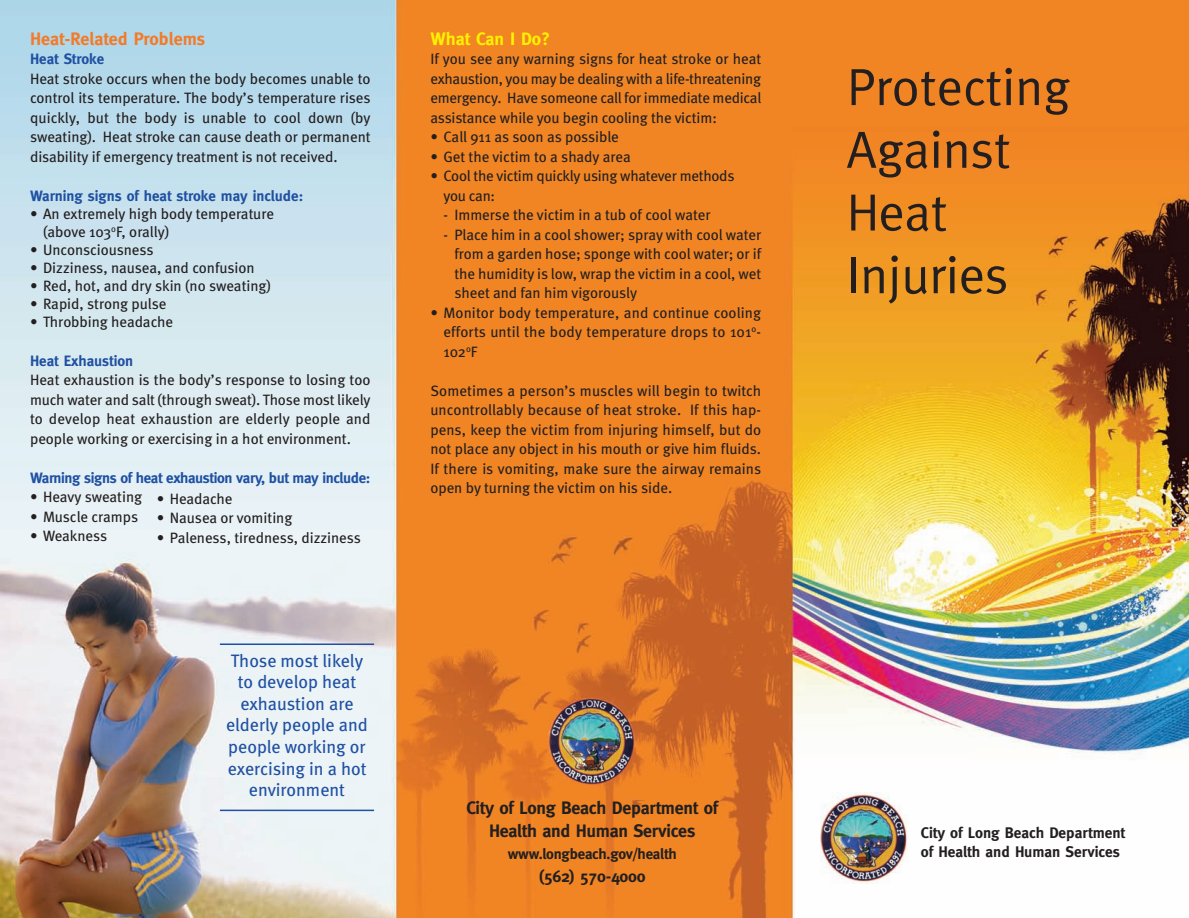
<style>
.page{position:relative;width:1189px;height:918px;background:#fff}
.page>*{position:absolute;margin:0;border:0;box-sizing:border-box;transform-origin:0 0}
.t1{font:52.2px/62.7px "Meta";color:#231f20}
.t2{font:18px/21.6px "Meta";color:#1f50a2;text-align:center}
.t3{font:700 18px/22.5px "Meta";letter-spacing:-.015em;color:#231f20;text-align:center}
.t4{font:700 18px "Meta";color:#f37a28}
.t5{font:700 18px "Meta";color:#fff101}
.t6{font:700 16.5px "Meta";letter-spacing:-.015em;color:#231f20}
.t7{font:700 15.3px/18.5px "Meta";color:#231f20}
.t8{font:15px/19.5px "Meta";color:#231f20;text-align:justify}
.t9{font:700 15px "Meta";letter-spacing:-.005em;color:#1f50a2}
.t10{font:700 15px "Meta";letter-spacing:-.025em;color:#1f50a2}
.t11{font:700 15px "Meta";letter-spacing:-.015em;color:#231f20}
</style>
<div class="page">
<img style="left:0;top:0;width:1188px;height:918px">
<img style="left:820px;top:793px;width:88px;height:91px">
<img style="left:549px;top:696px;width:86px;height:89px">
<hr style="left:220px;top:810px;width:154px;height:1px;background:#1f50a2">
<hr style="left:220px;top:644px;width:154px;height:1px;background:#1f50a2">
<p class="t4" style="left:30px;top:28px;width:177px">Heat-Related Problems</p>
<p class="t9" style="left:30px;top:51px;width:76px">Heat Stroke</p>
<p class="t8" style="left:30px;top:69px;width:342px">Heat stroke occurs when the body becomes unable to control its temperature. The body’s temperature rises quickly, but the body is unable to cool down (by sweating). Heat stroke can cause death or permanent disability if emergency treatment is not received.</p>
<p class="t9" style="left:30px;top:187px;width:275px">Warning signs of heat stroke may include:</p>
<p class="t8" style="left:43px;top:204px;width:232px;line-height:18px;text-indent:-13px">• An extremely high body temperature (above 103<sup>o</sup>F, orally)</p>
<p class="t8" style="left:30px;top:240px;width:125px">• Unconsciousness</p>
<p class="t8" style="left:30px;top:258px;width:226px">• Dizziness, nausea, and confusion</p>
<p class="t8" style="left:30px;top:276px;width:242px">• Red, hot, and dry skin (no sweating)</p>
<p class="t8" style="left:30px;top:294px;width:138px">• Rapid, strong pulse</p>
<p class="t8" style="left:30px;top:312px;width:144px">• Throbbing headache</p>
<p class="t9" style="left:30px;top:352px;width:105px">Heat Exhaustion</p>
<p class="t8" style="left:30px;top:370px;width:342px">Heat exhaustion is the body’s response to losing too much water and salt (through sweat). Those most likely to develop heat exhaustion are elderly people and people working or exercising in a hot environment.</p>
<p class="t10" style="left:30px;top:469px;width:342px">Warning signs of heat exhaustion vary, but may include:</p>
<p class="t8" style="left:30px;top:487px;width:113px">• Heavy sweating</p>
<p class="t8" style="left:30px;top:507px;width:110px">• Muscle cramps</p>
<p class="t8" style="left:30px;top:526px;width:79px">• Weakness</p>
<p class="t8" style="left:157px;top:489px;width:77px">• Headache</p>
<p class="t8" style="left:157px;top:508px;width:137px">• Nausea or vomiting</p>
<p class="t8" style="left:157px;top:528px;width:206px">• Paleness, tiredness, dizziness</p>
<p class="t2" style="left:226px;top:649px;width:143px">Those most likely to develop heat exhaustion are elderly people and people working or exercising in a hot environment</p>
<p class="t5" style="left:430px;top:28px;width:121px">What Can I Do?</p>
<p class="t8" style="left:430px;top:49px;width:332px">If you see any warning signs for heat stroke or heat exhaustion, you may be dealing with a life-threatening emergency. Have someone call for immediate medical assistance while you begin cooling the victim:</p>
<p class="t8" style="left:430px;top:127px;width:190px">• Call 911 as soon as possible</p>
<p class="t8" style="left:430px;top:147px;width:202px">• Get the victim to a shady area</p>
<p class="t8" style="left:443px;top:166px;width:292px;text-indent:-13px">• Cool the victim quickly using whatever methods you can:</p>
<p class="t8" style="left:443px;top:205px;width:268px">- Immerse the victim in a tub of cool water</p>
<p class="t8" style="left:454px;top:225px;width:308px;text-indent:-11px">- Place him in a cool shower; spray with cool water from a garden hose; sponge with cool water; or if the humidity is low, wrap the victim in a cool, wet sheet and fan him vigorously</p>
<p class="t8" style="left:443px;top:303px;width:319px;text-indent:-13px">• Monitor body temperature, and continue cooling efforts until the body temperature drops to 101<sup>o</sup>-102<sup>o</sup>F</p>
<p class="t8" style="left:430px;top:381px;width:332px">Sometimes a person’s muscles will begin to twitch uncontrollably because of heat stroke. If this hap&shy;pens, keep the victim from injuring himself, but do not place any object in his mouth or give him fluids.<br>If there is vomiting, make sure the airway remains open by turning the victim on his side.</p>
<p class="t3" style="left:466px;top:797px;width:253px">City of Long Beach Department of<br>Health and Human Services</p>
<p class="t11" style="left:507px;top:845px;width:170px">www.longbeach.gov/health</p>
<p class="t6" style="left:538px;top:866px;width:108px">(562) 570-4000</p>
<h1 class="t1" style="left:846px;top:55px;width:225px">Protecting<br>Against<br>Heat<br>Injuries</h1>
<p class="t7" style="left:920px;top:824px;width:206px">City of Long Beach Department of Health and Human Services</p>
</div>
